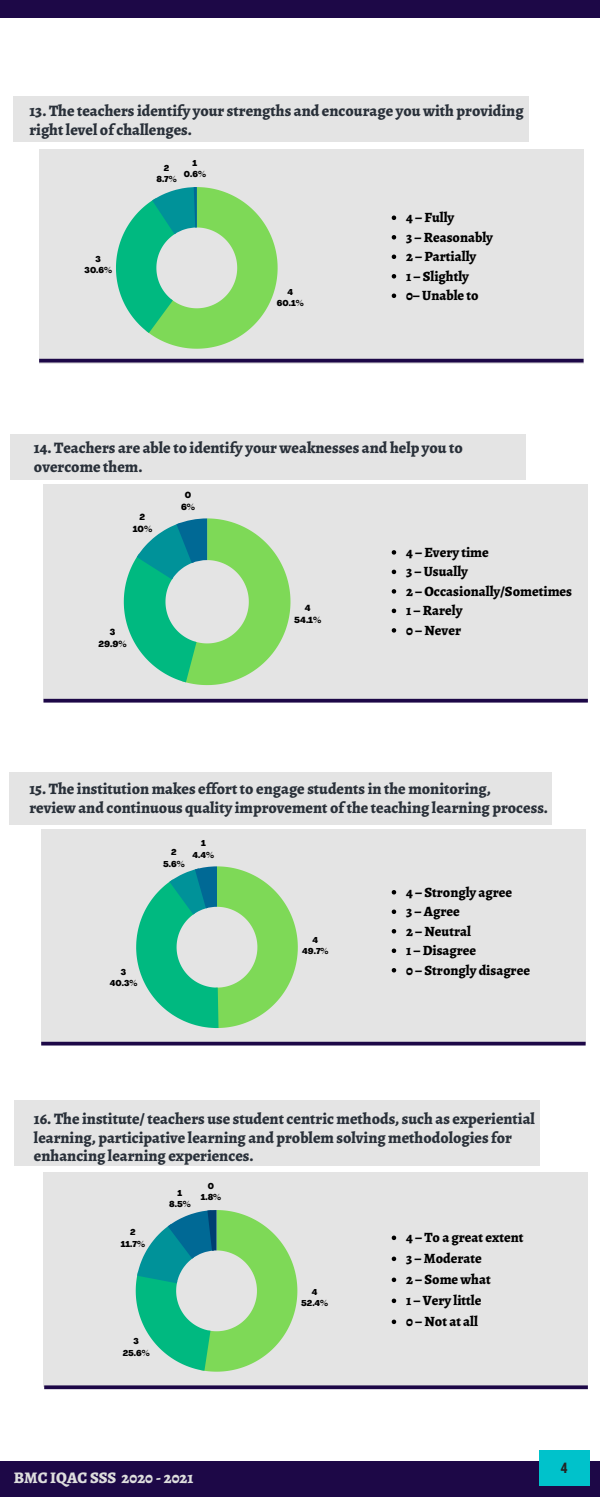
<style>
.page{position:relative;width:600px;height:1500px;background:#fff}
.page>*{position:absolute;margin:0;border:0;box-sizing:border-box;transform-origin:0 0}
.t1{font:800 16.2px "Alegreya";color:#ddd}
.t2{font:800 16px/18.8px "Alegreya";color:#293039}
.t3{font:700 14.4px "Roboto Condensed";color:#242424}
.t4{font:800 14.2px "Alegreya";color:#000}
.t5{font:800 8.7px "Agrandir";color:#000}
.t6{font:800 8.4px "Agrandir";color:#000}
</style>
<div class="page">
<div style="left:39px;top:150px;width:545px;height:214px;background:#e4e4e4"></div>
<div style="left:13px;top:96px;width:516px;height:46px;background:#e4e4e4"></div>
<svg style="left:116px;top:187px;width:162px;height:162px"></svg>
<div style="left:44px;top:484px;width:544px;height:215px;background:#e4e4e4"></div>
<div style="left:10px;top:434px;width:515px;height:45px;background:#e4e4e4"></div>
<svg style="left:39px;top:359px;width:545px;height:4px;background:#342159"></svg>
<svg style="left:43px;top:699px;width:545px;height:4px;background:#342159"></svg>
<div style="left:41px;top:829px;width:545px;height:215px;background:#e4e4e4"></div>
<div style="left:10px;top:772px;width:542px;height:53px;background:#e4e4e4"></div>
<svg style="left:41px;top:1042px;width:545px;height:4px;background:#38255d"></svg>
<svg style="left:124px;top:518px;width:166px;height:167px"></svg>
<svg style="left:136px;top:866px;width:162px;height:162px"></svg>
<div style="left:0;top:1462px;width:600px;height:35px;background:#1d0847"></div>
<div style="left:44px;top:1173px;width:544px;height:214px;background:#e4e4e4"></div>
<div style="left:14px;top:1101px;width:526px;height:65px;background:#e4e4e4"></div>
<svg style="left:44px;top:1385px;width:544px;height:4px;background:#311e57"></svg>
<svg style="left:136px;top:1210px;width:161px;height:162px"></svg>
<div style="left:539px;top:1450px;width:50px;height:36px;background:#00c2cb"></div>
<div style="left:0;top:0;width:600px;height:18px;background:#1d0847"></div>
<svg style="left:392px;top:216px;width:4px;height:4px"></svg>
<svg style="left:392px;top:235px;width:4px;height:5px"></svg>
<svg style="left:392px;top:255px;width:4px;height:4px"></svg>
<svg style="left:392px;top:274px;width:4px;height:5px"></svg>
<svg style="left:392px;top:294px;width:4px;height:4px"></svg>
<svg style="left:392px;top:550px;width:4px;height:5px"></svg>
<svg style="left:392px;top:570px;width:4px;height:4px"></svg>
<svg style="left:392px;top:589px;width:4px;height:5px"></svg>
<svg style="left:392px;top:609px;width:4px;height:4px"></svg>
<svg style="left:392px;top:628px;width:4px;height:5px"></svg>
<svg style="left:392px;top:890px;width:4px;height:5px"></svg>
<svg style="left:392px;top:910px;width:4px;height:4px"></svg>
<svg style="left:392px;top:929px;width:4px;height:5px"></svg>
<svg style="left:392px;top:949px;width:4px;height:4px"></svg>
<svg style="left:392px;top:968px;width:4px;height:5px"></svg>
<svg style="left:392px;top:1236px;width:4px;height:4px"></svg>
<svg style="left:392px;top:1257px;width:4px;height:4px"></svg>
<svg style="left:392px;top:1278px;width:4px;height:4px"></svg>
<svg style="left:392px;top:1299px;width:4px;height:4px"></svg>
<svg style="left:392px;top:1320px;width:4px;height:4px"></svg>
<p class="t2" style="left:29px;top:101px;width:496px">13. The teachers identify your strengths and encourage you with providing right level of challenges.</p>
<p class="t6" style="left:96px;top:255px;width:7px">3</p>
<p class="t6" style="left:85px;top:267px;width:29px">30.6%</p>
<p class="t6" style="left:193px;top:160px;width:6px">1</p>
<p class="t6" style="left:184px;top:171px;width:24px">0.6%</p>
<p class="t6" style="left:164px;top:164px;width:7px">2</p>
<p class="t6" style="left:156px;top:176px;width:22px">8.7%</p>
<p class="t6" style="left:288px;top:289px;width:7px">4</p>
<p class="t6" style="left:277px;top:300px;width:28px">60.1%</p>
<p class="t4" style="left:406px;top:208px;width:50px">4 – Fully</p>
<p class="t4" style="left:406px;top:227px;width:88px">3 – Reasonably</p>
<p class="t4" style="left:406px;top:247px;width:72px">2 – Partially</p>
<p class="t4" style="left:406px;top:266px;width:64px">1 – Slightly</p>
<p class="t4" style="left:406px;top:286px;width:74px">0– Unable to</p>
<p class="t2" style="left:34px;top:439px;width:431px">14. Teachers are able to identify your weaknesses and help you to overcome them.</p>
<p class="t5" style="left:140px;top:513px;width:7px">2</p>
<p class="t5" style="left:133px;top:525px;width:21px">10%</p>
<p class="t5" style="left:185px;top:492px;width:8px">0</p>
<p class="t5" style="left:181px;top:504px;width:16px">6%</p>
<p class="t5" style="left:110px;top:629px;width:7px">3</p>
<p class="t5" style="left:99px;top:640px;width:30px">29.9%</p>
<p class="t5" style="left:305px;top:605px;width:7px">4</p>
<p class="t5" style="left:294px;top:616px;width:29px">54.1%</p>
<p class="t4" style="left:406px;top:542px;width:84px">4 – Every time</p>
<p class="t4" style="left:406px;top:562px;width:63px">3 – Usually</p>
<p class="t4" style="left:406px;top:581px;width:168px">2 – Occasionally/Sometimes</p>
<p class="t4" style="left:406px;top:601px;width:58px">1 – Rarely</p>
<p class="t4" style="left:406px;top:620px;width:56px">0 – Never</p>
<p class="t2" style="left:29px;top:779px;width:463px">15. The institution makes effort to engage students in the monitoring,</p>
<p class="t2" style="left:29px;top:798px;width:520px">review and continuous quality improvement ofthe teaching learning process.</p>
<p class="t6" style="left:171px;top:849px;width:7px">2</p>
<p class="t6" style="left:163px;top:860px;width:23px">5.6%</p>
<p class="t6" style="left:201px;top:840px;width:6px">1</p>
<p class="t6" style="left:193px;top:851px;width:23px">4.4%</p>
<p class="t6" style="left:121px;top:969px;width:7px">3</p>
<p class="t6" style="left:110px;top:980px;width:29px">40.3%</p>
<p class="t6" style="left:313px;top:936px;width:7px">4</p>
<p class="t6" style="left:302px;top:948px;width:28px">49.7%</p>
<p class="t4" style="left:406px;top:882px;width:108px">4 – Strongly agree</p>
<p class="t4" style="left:406px;top:902px;width:55px">3 – Agree</p>
<p class="t4" style="left:406px;top:921px;width:66px">2 – Neutral</p>
<p class="t4" style="left:406px;top:941px;width:72px">1 – Disagree</p>
<p class="t4" style="left:406px;top:960px;width:125px">0 – Strongly disagree</p>
<p class="t2" style="left:34px;top:1109px;width:503px">16. The institute/ teachers use student centric methods, such as experiential</p>
<p class="t2" style="left:34px;top:1128px;width:480px">learning, participative learning and problem solving methodologies for</p>
<p class="t2" style="left:34px;top:1147px;width:221px">enhancing learning experiences.</p>
<p class="t6" style="left:130px;top:1229px;width:7px">2</p>
<p class="t6" style="left:121px;top:1240px;width:26px">11.7%</p>
<p class="t6" style="left:178px;top:1189px;width:6px">1</p>
<p class="t6" style="left:169px;top:1201px;width:23px">8.5%</p>
<p class="t6" style="left:208px;top:1183px;width:8px">0</p>
<p class="t6" style="left:201px;top:1194px;width:22px">1.8%</p>
<p class="t6" style="left:133px;top:1338px;width:7px">3</p>
<p class="t6" style="left:123px;top:1349px;width:28px">25.6%</p>
<p class="t1" style="left:14px;top:1466px;width:181px">BMC IQAC SSS 2020 - 2021</p>
<p class="t6" style="left:312px;top:1288px;width:7px">4</p>
<p class="t6" style="left:301px;top:1300px;width:28px">52.4%</p>
<p class="t4" style="left:406px;top:1228px;width:119px">4 – To a great extent</p>
<p class="t4" style="left:406px;top:1249px;width:77px">3 – Moderate</p>
<p class="t4" style="left:406px;top:1270px;width:86px">2 – Some what</p>
<p class="t4" style="left:406px;top:1291px;width:77px">1 – Very little</p>
<p class="t4" style="left:406px;top:1312px;width:73px">0 – Not at all</p>
<p class="t3" style="left:560px;top:1460px;width:9px">4</p>
</div>
